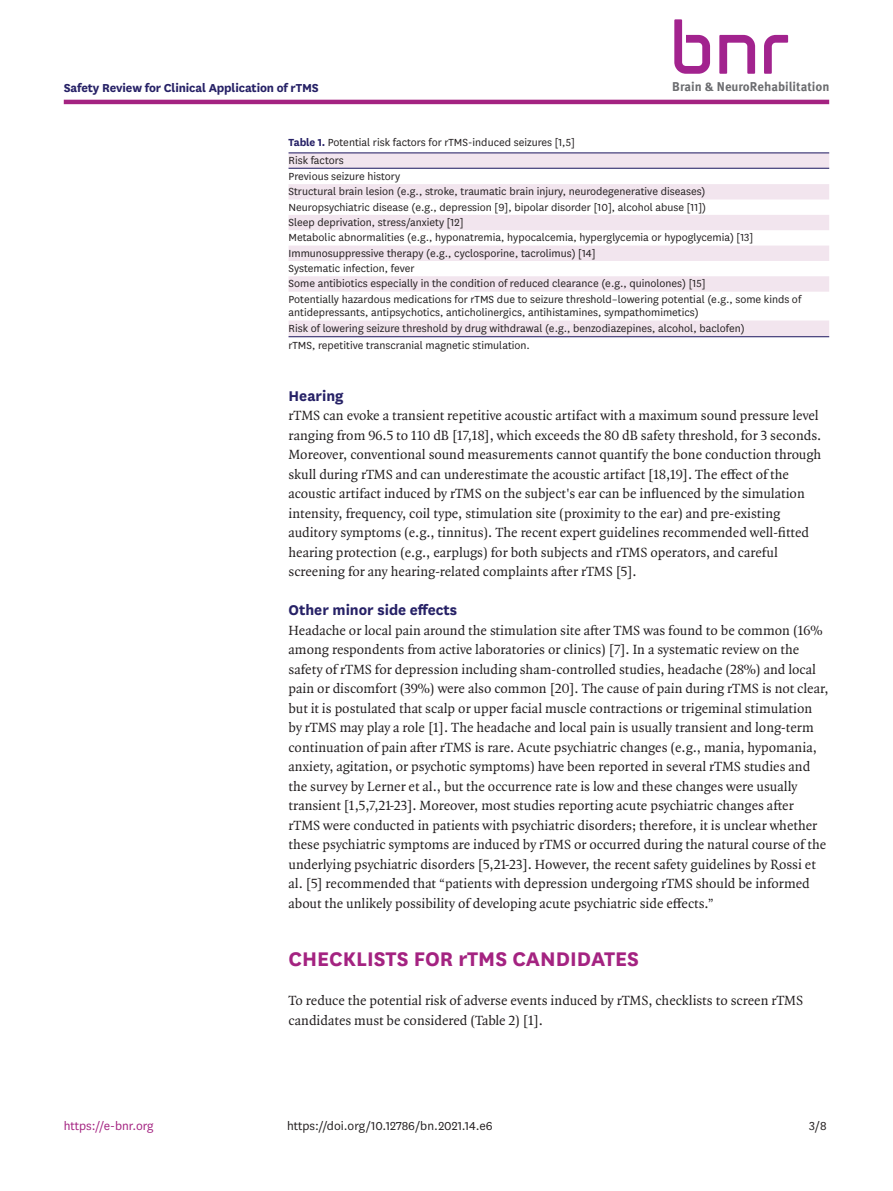
<style>
.page{position:relative;width:893px;height:1191px;background:#fff}
.page>*{position:absolute;margin:0;border:0;box-sizing:border-box;transform-origin:0 0}
.body_title1{font:700 23.1px "National";color:#a42381}
.body_title2{font:700 16.5px "National";color:#262166}
.body_p_first{font:14.25px/19.5px "Quadraat OT";color:#231f20}
.doi_running_footer{font:13.5px "National";color:#231f20}
.alt-title-type{font:700 13.5px "National";letter-spacing:-.01em;color:#262166}
.t1{font:13.5px "National";color:#a42381}
.t2{font:700 12.75px "Meta Pro";color:#6c6d70}
.tbody_entry{font:12px/13.5px "National";color:#231f20}
.table-wrap_caption{font:12px "National";color:#231f20}
.table-wrap-foot_p_fi{font:12px "National";color:#231f20}
.thead_entry{font:12px "National";color:#231f20}
.s1{font-weight:700;color:#262166}
</style>
<div class="page">
<hr style="left:64px;top:100px;width:765px;height:4px;background:#a42381">
<svg style="left:674px;top:19px;width:114px;height:55px"></svg>
<svg style="left:289px;top:153px;width:540px;height:183px;fill:#f6edf3"></svg>
<hr style="left:289px;top:152px;width:540px;height:1px;background:#262166">
<hr style="left:289px;top:168px;width:540px;height:1px;background:#262166">
<hr style="left:289px;top:336px;width:540px;height:1px;background:#262166">
<p class="alt-title-type" style="left:64px;top:78px;width:256px">Safety Review for Clinical Application of rTMS</p>
<p class="t2" style="left:672px;top:79px;width:159px">Brain &amp; NeuroRehabilitation</p>
<p class="table-wrap_caption" style="left:289px;top:135px;width:288px"><span class="s1">Table 1.</span> Potential risk factors for rTMS-induced seizures [1,5]</p>
<p class="thead_entry" style="left:289px;top:152px;width:57px">Risk factors</p>
<p class="tbody_entry" style="left:289px;top:169px;width:113px">Previous seizure history</p>
<p class="tbody_entry" style="left:289px;top:184px;width:419px">Structural brain lesion (e.g., stroke, traumatic brain injury, neurodegenerative diseases)</p>
<p class="tbody_entry" style="left:289px;top:200px;width:419px">Neuropsychiatric disease (e.g., depression [9], bipolar disorder [10], alcohol abuse [11])</p>
<p class="tbody_entry" style="left:289px;top:215px;width:176px">Sleep deprivation, stress/anxiety [12]</p>
<p class="tbody_entry" style="left:289px;top:230px;width:466px">Metabolic abnormalities (e.g., hyponatremia, hypocalcemia, hyperglycemia or hypoglycemia) [13]</p>
<p class="tbody_entry" style="left:289px;top:246px;width:309px">Immunosuppressive therapy (e.g., cyclosporine, tacrolimus) [14]</p>
<p class="tbody_entry" style="left:289px;top:261px;width:128px">Systematic infection, fever</p>
<p class="tbody_entry" style="left:289px;top:276px;width:418px">Some antibiotics especially in the condition of reduced clearance (e.g., quinolones) [15]</p>
<p class="tbody_entry" style="left:289px;top:292px;width:514px">Potentially hazardous medications for rTMS due to seizure threshold–lowering potential (e.g., some kinds of antidepressants, antipsychotics, anticholinergics, antihistamines, sympathomimetics)</p>
<p class="tbody_entry" style="left:289px;top:321px;width:458px">Risk of lowering seizure threshold by drug withdrawal (e.g., benzodiazepines, alcohol, baclofen)</p>
<p class="table-wrap-foot_p_fi" style="left:289px;top:337px;width:243px">rTMS, repetitive transcranial magnetic stimulation.</p>
<p class="body_title2" style="left:289px;top:384px;width:56px">Hearing</p>
<p class="body_p_first" style="left:289px;top:406px;width:534px">rTMS can evoke a transient repetitive acoustic artifact with a maximum sound pressure level ranging from 96.5 to 110 dB [17,18], which exceeds the 80 dB safety threshold, for 3 seconds.<br>Moreover, conventional sound measurements cannot quantify the bone conduction through skull during rTMS and can underestimate the acoustic artifact [18,19]. The effect of the acoustic artifact induced by rTMS on the subject's ear can be influenced by the simulation intensity, frequency, coil type, stimulation site (proximity to the ear) and pre-existing auditory symptoms (e.g., tinnitus). The recent expert guidelines recommended well-fitted hearing protection (e.g., earplugs) for both subjects and rTMS operators, and careful screening for any hearing-related complaints after rTMS [5].</p>
<p class="body_title2" style="left:289px;top:598px;width:170px">Other minor side effects</p>
<p class="body_p_first" style="left:289px;top:620px;width:542px">Headache or local pain around the stimulation site after TMS was found to be common (16% among respondents from active laboratories or clinics) [7]. In a systematic review on the safety of rTMS for depression including sham-controlled studies, headache (28%) and local pain or discomfort (39%) were also common [20]. The cause of pain during rTMS is not clear, but it is postulated that scalp or upper facial muscle contractions or trigeminal stimulation by rTMS may play a role [1]. The headache and local pain is usually transient and long-term continuation of pain after rTMS is rare. Acute psychiatric changes (e.g., mania, hypomania, anxiety, agitation, or psychotic symptoms) have been reported in several rTMS studies and the survey by Lerner et al., but the occurrence rate is low and these changes were usually transient [1,5,7,21-23]. Moreover, most studies reporting acute psychiatric changes after rTMS were conducted in patients with psychiatric disorders; therefore, it is unclear whether these psychiatric symptoms are induced by rTMS or occurred during the natural course of the underlying psychiatric disorders [5,21-23]. However, the recent safety guidelines by Rossi et al. [5] recommended that “patients with depression undergoing rTMS should be informed about the unlikely possibility of developing acute psychiatric side effects.”</p>
<p class="t1" style="left:64px;top:1116px;width:91px">https://e-bnr.org</p>
<p class="body_title1" style="left:289px;top:943px;width:352px">CHECKLISTS FOR rTMS CANDIDATES</p>
<p class="body_p_first" style="left:289px;top:991px;width:516px">To reduce the potential risk of adverse events induced by rTMS, checklists to screen rTMS candidates must be considered (Table 2) [1].</p>
<p class="doi_running_footer" style="left:287px;top:1116px;width:207px">https://doi.org/10.12786/bn.2021.14.e6</p>
<p class="doi_running_footer" style="left:809px;top:1116px;width:19px">3/8</p>
</div>
